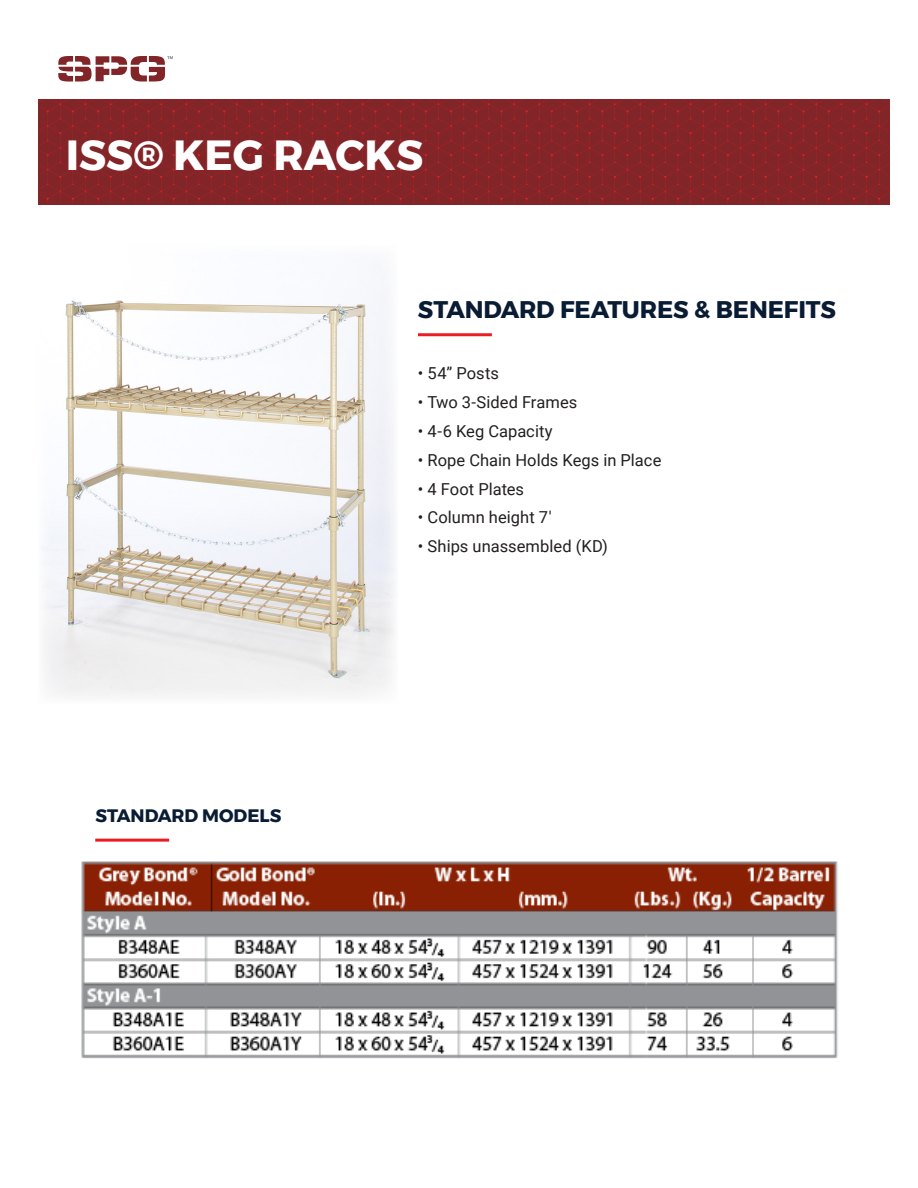
<style>
.page{position:relative;width:918px;height:1188px;background:#fff}
.page>*{position:absolute;margin:0;border:0;box-sizing:border-box;transform-origin:0 0}
.T4{font:700 42px "Montserrat";color:#fff}
.t1{font:700 24px "Montserrat";letter-spacing:-.005em;color:#0a1c33}
.t2{font:700 18px "Montserrat";color:#0a1c33}
.t3{font:16.5px "Roboto";color:#231f20}
</style>
<div class="page">
<img style="left:43px;top:294px;width:352px;height:402px">
<img style="left:81px;top:861px;width:757px;height:198px">
<svg style="left:38px;top:99px;width:852px;height:105px;background:#852427"></svg>
<hr style="left:418px;top:333px;width:74px;height:3px;background:#ed1c24">
<hr style="left:95px;top:839px;width:74px;height:3px;background:#ed1c24">
<svg style="left:58px;top:56px;width:115px;height:26px"></svg>
<p class="T4" style="left:66px;top:121px;width:359px">ISS® KEG RACKS</p>
<p class="t1" style="left:418px;top:290px;width:419px">STANDARD FEATURES &amp; BENEFITS</p>
<p class="t2" style="left:96px;top:801px;width:187px">STANDARD MODELS</p>
<p class="t3" style="left:418px;top:362px;width:82px">• 54” Posts</p>
<p class="t3" style="left:418px;top:391px;width:161px">• Two 3-Sided Frames</p>
<p class="t3" style="left:418px;top:419px;width:136px">• 4-6 Keg Capacity</p>
<p class="t3" style="left:418px;top:448px;width:245px">• Rope Chain Holds Kegs in Place</p>
<p class="t3" style="left:418px;top:477px;width:108px">• 4 Foot Plates</p>
<p class="t3" style="left:418px;top:506px;width:135px">• Column height 7'</p>
<p class="t3" style="left:418px;top:535px;width:192px">• Ships unassembled (KD)</p>
</div>
